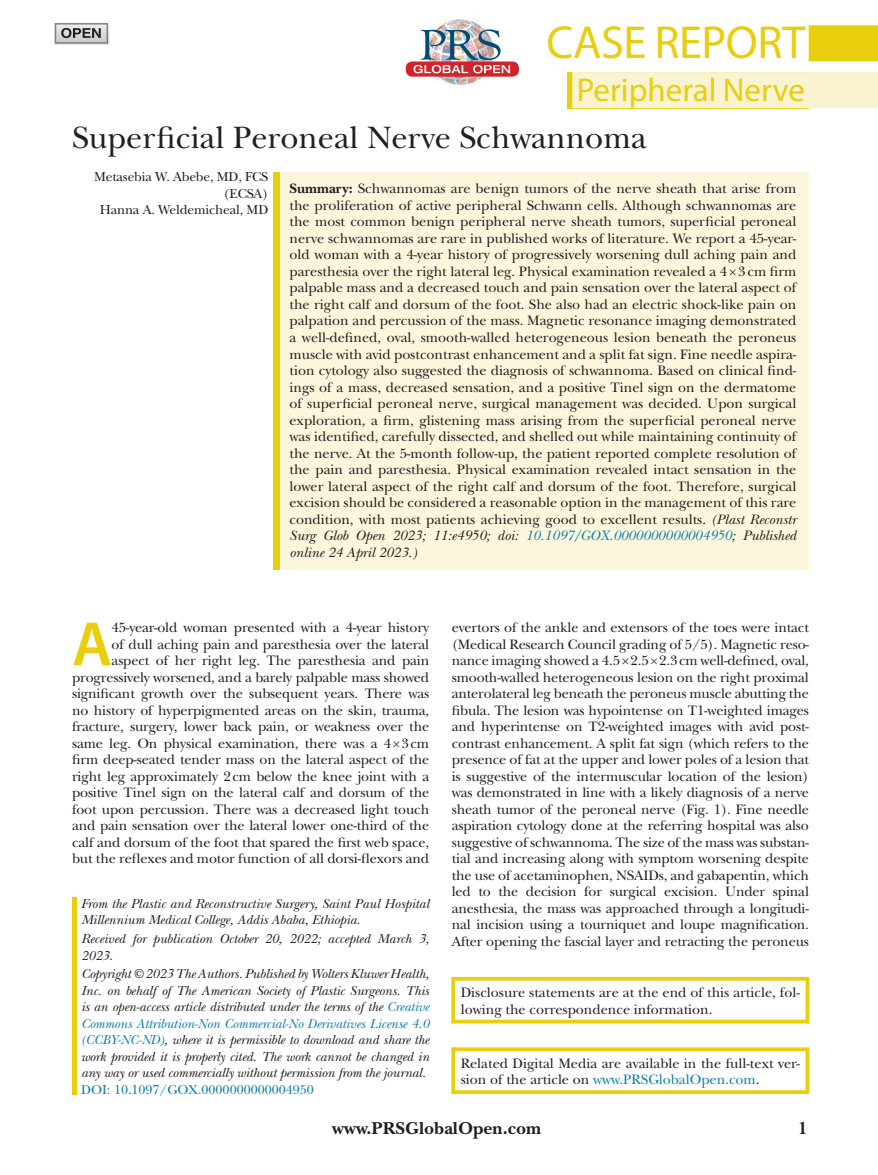
<style>
.page{position:relative;width:878px;height:1175px;background:#fff}
.page>*{position:absolute;margin:0;border:0;box-sizing:border-box;transform-origin:0 0}
.t1{font:600 63.15px "Myriad Pro";color:#e9ce0e}
.t2{font:46.5px "Myriad Pro";letter-spacing:-.01em;color:#e9ce0e}
.t3{font:33px "Myriad Pro";color:#e9ce0e}
.t4{font:32.25px "New Baskerville Std";color:#231f20}
.t5{font:700 18px "New Baskerville Std";color:#231f20}
.t6{font:14.25px/16.5px "New Baskerville Std";letter-spacing:-.01em;color:#231f20;text-align:justify}
.t7{font:italic 13.5px/16.5px "New Baskerville Std";color:#231f20}
.t8{font:13.5px/16.5px "New Baskerville Std";letter-spacing:-.01em;color:#231f20;text-align:right}
.t9{font:13.5px "New Baskerville Std";color:#0f7eac}
.s1{font-weight:700}
.s2{font-style:italic}
.s3{font-style:italic;color:#0f7eac}
.s4{color:#0f7eac}
</style>
<div class="page">
<div style="left:567px;top:72px;width:241px;height:36px;background:#e9ce0e"></div>
<div style="left:572px;top:72px;width:306px;height:36px;background:#f9f3d1"></div>
<div style="left:808px;top:25px;width:70px;height:36px;background:#e9ce0e"></div>
<img style="left:436px;top:20px;width:49px;height:64px">
<svg style="left:406px;top:61px;width:113px;height:16px"></svg>
<img style="left:413px;top:29px;width:97px;height:44px">
<div style="left:274px;top:126px;width:534px;height:443px;background:#fbf6dc"></div>
<div style="left:274px;top:171px;width:6px;height:398px;background:#e9ce0e"></div>
<hr style="left:72px;top:897px;width:4px;height:33px;background:#e9ce0e">
<hr style="left:72px;top:930px;width:4px;height:35px;background:#e9ce0e">
<hr style="left:72px;top:965px;width:4px;height:118px;background:#e9ce0e">
<hr style="left:72px;top:1081px;width:4px;height:13px;background:#e9ce0e">
<div style="left:272px;top:126px;width:536px;height:46px;background:#fff"></div>
<img style="left:54px;top:23px;width:55px;height:22px">
<div style="left:55px;top:23px;width:53px;height:21px;border:2px solid #808285"></div>
<svg style="left:61px;top:28px;width:40px;height:10px"></svg>
<svg style="left:451px;top:977px;width:4px;height:46px"></svg>
<svg style="left:805px;top:977px;width:4px;height:46px"></svg>
<svg style="left:452px;top:976px;width:356px;height:4px"></svg>
<svg style="left:452px;top:1019px;width:356px;height:4px"></svg>
<svg style="left:451px;top:1047px;width:4px;height:47px"></svg>
<svg style="left:805px;top:1047px;width:4px;height:47px"></svg>
<svg style="left:452px;top:1047px;width:356px;height:4px"></svg>
<svg style="left:452px;top:1090px;width:356px;height:4px"></svg>
<h2 class="t2" style="left:546px;top:14px;width:260px">Case Report</h2>
<h3 class="t3" style="left:576px;top:69px;width:230px">Peripheral Nerve</h3>
<h3 class="t4" style="left:72px;top:119px;width:576px">Superficial Peroneal Nerve Schwannoma</h3>
<p class="t8" style="left:94px;top:169px;width:176px">Metasebia W. Abebe, MD, FCS (ECSA)<br>Hanna A. Weldemicheal, MD</p>
<p class="t6" style="left:289px;top:181px;width:508px"><span class="s1">Summary:</span> Schwannomas are benign tumors of the nerve sheath that arise from the proliferation of active peripheral Schwann cells. Although schwannomas are the most common benign peripheral nerve sheath tumors, superficial peroneal nerve schwannomas are rare in published works of literature. We report a 45-year&shy;old woman with a 4-year history of progressively worsening dull aching pain and paresthesia over the right lateral leg. Physical examination revealed a 4×3cm firm palpable mass and a decreased touch and pain sensation over the lateral aspect of the right calf and dorsum of the foot. She also had an electric shock-like pain on palpation and percussion of the mass. Magnetic resonance imaging demonstrated a well-defined, oval, smooth-walled heterogeneous lesion beneath the peroneus muscle with avid postcontrast enhancement and a split fat sign. Fine needle aspira&shy;tion cytology also suggested the diagnosis of schwannoma. Based on clinical find&shy;ings of a mass, decreased sensation, and a positive Tinel sign on the dermatome of superficial peroneal nerve, surgical management was decided. Upon surgical exploration, a firm, glistening mass arising from the superficial peroneal nerve was identified, carefully dissected, and shelled out while maintaining continuity of the nerve. At the 5-month follow-up, the patient reported complete resolution of the pain and paresthesia. Physical examination revealed intact sensation in the lower lateral aspect of the right calf and dorsum of the foot. Therefore, surgical excision should be considered a reasonable option in the management of this rare condition, with most patients achieving good to excellent results. <span class="s2">(Plast Reconstr Surg Glob Open 2023; 11:e4950; doi:</span> <span class="s3">10.1097/GOX.0000000000004950</span><span class="s2">; Published online 24 April 2023.)</span></p>
<p class="t6" style="left:72px;top:619px;width:359px;text-align:right">45-year-old woman presented with a 4-year history<br>of dull aching pain and paresthesia over the lateral aspect of her right leg. The paresthesia and pain progressively worsened, and a barely palpable mass showed significant growth over the subsequent years. There was no history of hyperpigmented areas on the skin, trauma, fracture, surgery, lower back pain, or weakness over the same leg. On physical examination, there was a 4×3cm firm deep-seated tender mass on the lateral aspect of the right leg approximately 2cm below the knee joint with a positive Tinel sign on the lateral calf and dorsum of the foot upon percussion. There was a decreased light touch and pain sensation over the lateral lower one-third of the calf and dorsum of the foot that spared the first web space, but the reflexes and motor function of all dorsi-flexors and</p>
<p class="t6" style="left:452px;top:619px;width:359px">evertors of the ankle and extensors of the toes were intact (Medical Research Council grading of 5/5). Magnetic reso&shy;nance imaging showed a 4.5×2.5×2.3cm well-defined, oval, smooth-walled heterogeneous lesion on the right proximal anterolateral leg beneath the peroneus muscle abutting the fibula. The lesion was hypointense on T1-weighted images and hyperintense on T2-weighted images with avid post&shy;contrast enhancement. A split fat sign (which refers to the presence of fat at the upper and lower poles of a lesion that is suggestive of the intermuscular location of the lesion) was demonstrated in line with a likely diagnosis of a nerve sheath tumor of the peroneal nerve (Fig. 1). Fine needle aspiration cytology done at the referring hospital was also suggestive of schwannoma. The size of the mass was substan&shy;tial and increasing along with symptom worsening despite the use of acetaminophen, NSAIDs, and gabapentin, which led to the decision for surgical excision. Under spinal anesthesia, the mass was approached through a longitudi&shy;nal incision using a tourniquet and loupe magnification.<br>After opening the fascial layer and retracting the peroneus</p>
<h1 class="t1" style="left:72px;top:604px;width:42px">A</h1>
<p class="t7" style="left:81px;top:895px;width:350px">From the Plastic and Reconstructive Surgery, Saint Paul Hospital<br>Millennium Medical College, Addis Ababa, Ethiopia.</p>
<p class="t7" style="left:81px;top:930px;width:350px">Received for publication October 20, 2022; accepted March 3,<br>2023.</p>
<p class="t7" style="left:81px;top:965px;width:350px;text-align:justify">Copyright © 2023 The Authors. Published by Wolters Kluwer Health, Inc. on behalf of The American Society of Plastic Surgeons. This is an open-access article distributed under the terms of the <span class="s4">Creative Commons Attribution-Non Commercial-No Derivatives License 4.0 (CCBY-NC-ND)</span>, where it is permissible to download and share the work provided it is properly cited. The work cannot be changed in any way or used commercially without permission from the journal.</p>
<p class="t9" style="left:81px;top:1081px;width:234px">DOI: 10.1097/GOX.0000000000004950</p>
<p class="t6" style="left:460px;top:984px;width:340px">Disclosure statements are at the end of this article, fol&shy;lowing the correspondence information.</p>
<p class="t6" style="left:460px;top:1054px;width:341px">Related Digital Media are available in the full-text ver&shy;sion of the article on <span class="s4">www.PRSGlobalOpen.com</span>.</p>
<p class="t5" style="left:332px;top:1118px;width:210px">www.PRSGlobalOpen.com</p>
<p class="t5" style="left:798px;top:1118px;width:11px">1</p>
</div>
